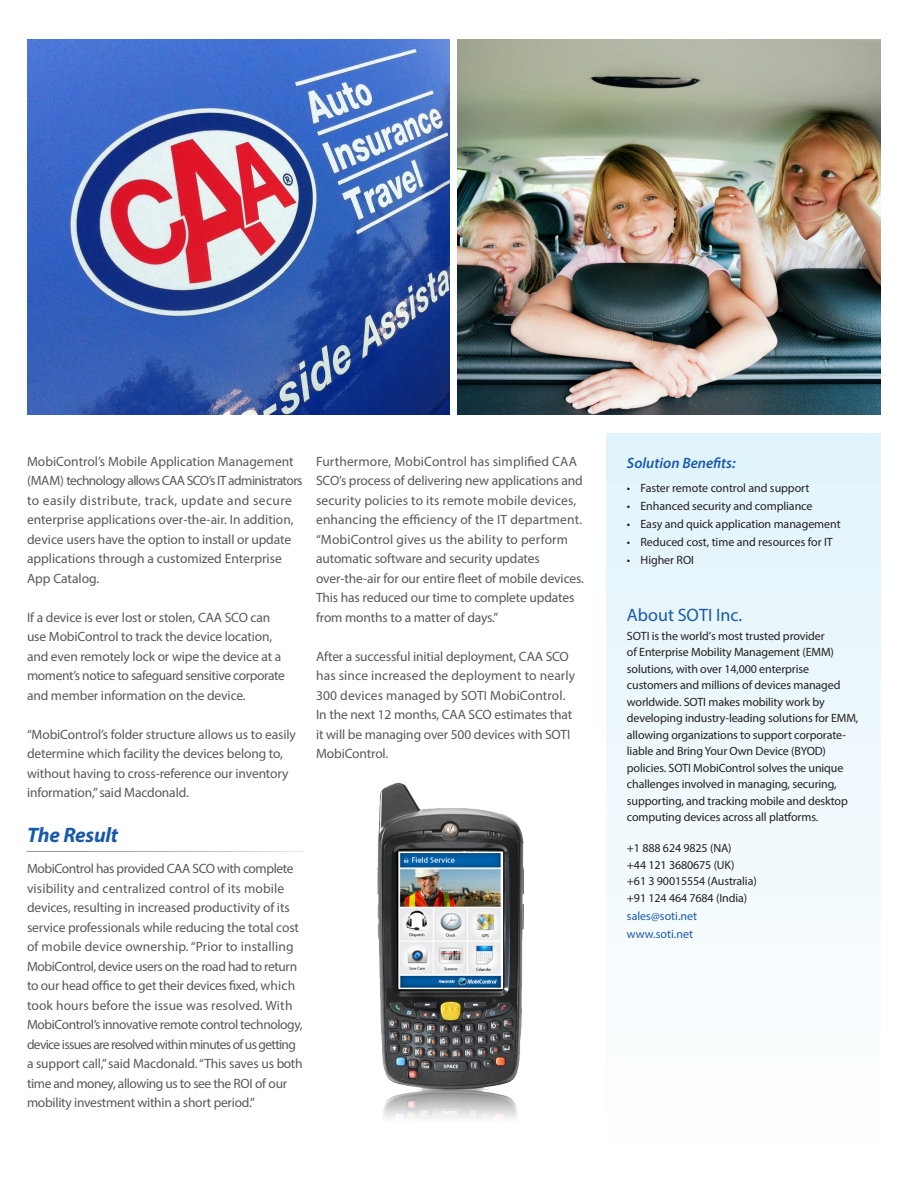
<style>
.page{position:relative;width:918px;height:1188px;background:#fff}
.page>*{position:absolute;margin:0;border:0;box-sizing:border-box;transform-origin:0 0}
.t1{font:italic 700 21px "Myriad Pro";letter-spacing:-.01em;color:#185aaa}
.t2{font:18px "Myriad Pro";color:#185aaa}
.t3{font:italic 600 15px "Myriad Pro";color:#185aaa}
.t4{font:13.5px/19.5px "Myriad Pro";letter-spacing:-.01em;color:#57585a}
.t5{font:12px/16.5px "Myriad Pro";letter-spacing:-.01em;color:#231f20}
.t6{font:12px "Myriad Pro";color:#185aaa}
</style>
<div class="page">
<div style="left:607px;top:434px;width:273px;height:713px;background:linear-gradient(to bottom,#e1f4fb,#fefeff)"></div>
<img style="left:458px;top:40px;width:422px;height:375px">
<img style="left:27px;top:40px;width:423px;height:375px">
<img style="left:377px;top:782px;width:147px;height:337px">
<hr style="left:27px;top:851px;width:277px;height:1px;background:#939598">
<p class="t4" style="left:27px;top:451px;width:277px">MobiControl’s Mobile Application Management (MAM) technology allows CAA SCO’s IT administrators to easily distribute, track, update and secure enterprise applications over-the-air. In addition, device users have the option to install or update applications through a customized Enterprise App Catalog.</p>
<p class="t4" style="left:27px;top:607px;width:259px">If a device is ever lost or stolen, CAA SCO can use MobiControl to track the device location, and even remotely lock or wipe the device at a moment’s notice to safeguard sensitive corporate and member information on the device.</p>
<p class="t4" style="left:27px;top:724px;width:270px">“MobiControl’s folder structure allows us to easily determine which facility the devices belong to, without having to cross-reference our inventory information,” said Macdonald.</p>
<p class="t1" style="left:27px;top:821px;width:93px">The Result</p>
<p class="t4" style="left:27px;top:859px;width:277px">MobiControl has provided CAA SCO with complete visibility and centralized control of its mobile devices, resulting in increased productivity of its service professionals while reducing the total cost of mobile device ownership. “Prior to installing MobiControl, device users on the road had to return to our head office to get their devices fixed, which took hours before the issue was resolved. With MobiControl’s innovative remote control technology, device issues are resolved within minutes of us getting a support call,” said Macdonald. “This saves us both time and money, allowing us to see the ROI of our mobility investment within a short period.”</p>
<p class="t4" style="left:316px;top:451px;width:269px">Furthermore, MobiControl has simplified CAA SCO’s process of delivering new applications and security policies to its remote mobile devices, enhancing the efficiency of the IT department. “MobiControl gives us the ability to perform automatic software and security updates over-the-air for our entire fleet of mobile devices.<br>This has reduced our time to complete updates from months to a matter of days.”</p>
<p class="t4" style="left:316px;top:646px;width:261px">After a successful initial deployment, CAA SCO has since increased the deployment to nearly 300 devices managed by SOTI MobiControl.<br>In the next 12 months, CAA SCO estimates that it will be managing over 500 devices with SOTI MobiControl.</p>
<p class="t3" style="left:627px;top:453px;width:110px">Solution Benefits:</p>
<p class="t5" style="left:627px;top:479px;width:184px">• Faster remote control and support</p>
<p class="t5" style="left:627px;top:497px;width:187px">• Enhanced security and compliance</p>
<p class="t5" style="left:627px;top:515px;width:215px">• Easy and quick application management</p>
<p class="t5" style="left:627px;top:533px;width:207px">• Reduced cost, time and resources for IT</p>
<p class="t5" style="left:627px;top:551px;width:69px">• Higher ROI</p>
<p class="t2" style="left:627px;top:604px;width:117px">About SOTI Inc.</p>
<p class="t5" style="left:627px;top:627px;width:233px">SOTI is the world’s most trusted provider<br>of Enterprise Mobility Management (EMM) solutions, with over 14,000 enterprise customers and millions of devices managed worldwide. SOTI makes mobility work by developing industry-leading solutions for EMM, allowing organizations to support corporate&shy;liable and Bring Your Own Device (BYOD) policies. SOTI MobiControl solves the unique challenges involved in managing, securing, supporting, and tracking mobile and desktop computing devices across all platforms.</p>
<p class="t5" style="left:627px;top:840px;width:106px">+1 888 624 9825 (NA)</p>
<p class="t5" style="left:627px;top:856px;width:109px">+44 121 3680675 (UK)</p>
<p class="t5" style="left:627px;top:873px;width:131px">+61 3 90015554 (Australia)</p>
<p class="t5" style="left:627px;top:889px;width:122px">+91 124 464 7684 (India)</p>
<p class="t6" style="left:627px;top:908px;width:72px">sales@soti.net</p>
<p class="t6" style="left:627px;top:926px;width:68px">www.soti.net</p>
</div>
